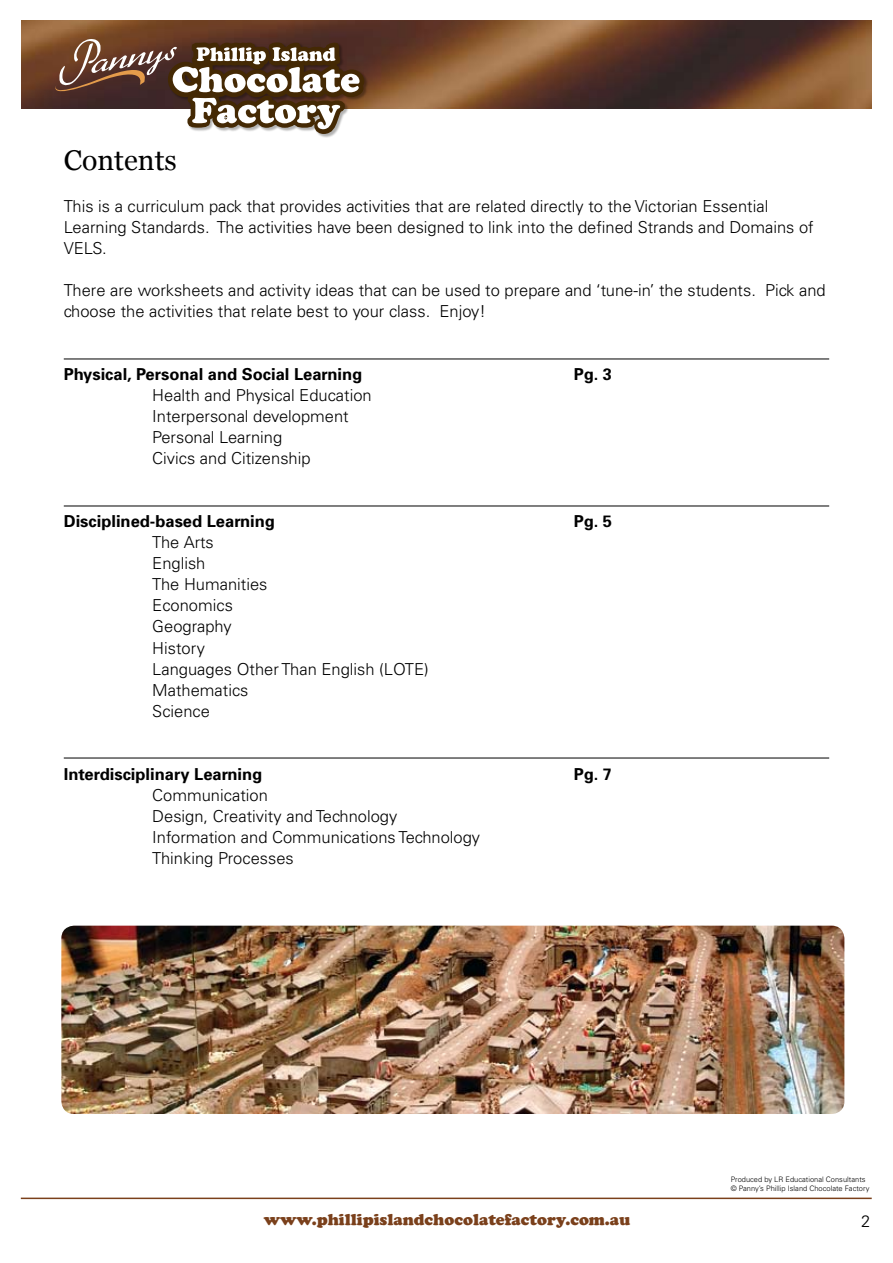
<style>
.page{position:relative;width:893px;height:1263px;background:#fff}
.page>*{position:absolute;margin:0;border:0;box-sizing:border-box;transform-origin:0 0}
.t1{font:28.5px "Georgia";color:#000}
.t2{font:300 16.5px/21px "Univers";color:#000}
.t3{font:700 16.5px "Univers";color:#000}
.t4{font:900 16.5px "Cooper";color:#7a401b}
.t5{font:300 7.5px/9px "Univers";color:#000}
</style>
<div class="page">
<hr style="left:64px;top:359px;width:765px;height:1px;background:#000">
<hr style="left:64px;top:506px;width:765px;height:1px;background:#000">
<hr style="left:64px;top:758px;width:765px;height:1px;background:#000">
<img style="left:21px;top:21px;width:851px;height:87px">
<svg style="left:164px;top:20px;width:204px;height:487px"></svg>
<svg style="left:188px;top:138px;width:156px;height:369px"></svg>
<svg style="left:45px;top:20px;width:315px;height:118px"></svg>
<hr style="left:21px;top:1197px;width:851px;height:2px;background:#7a401b">
<img style="left:61px;top:926px;width:783px;height:188px">
<h1 class="t1" style="left:64px;top:144px;width:115px">Contents</h1>
<p class="t2" style="left:64px;top:196px;width:751px">This is a curriculum pack that provides activities that are related directly to the Victorian Essential<br>Learning Standards. The activities have been designed to link into the defined Strands and Domains of<br>VELS.</p>
<p class="t2" style="left:64px;top:280px;width:763px">There are worksheets and activity ideas that can be used to prepare and ‘tune-in’ the students. Pick and choose the activities that relate best to your class. Enjoy!</p>
<p class="t3" style="left:64px;top:364px;width:300px">Physical, Personal and Social Learning</p>
<p class="t3" style="left:574px;top:364px;width:40px">Pg. 3</p>
<p class="t2" style="left:152px;top:385px;width:221px">Health and Physical Education<br>Interpersonal development<br>Personal Learning<br>Civics and Citizenship</p>
<p class="t3" style="left:64px;top:511px;width:213px">Disciplined-based Learning</p>
<p class="t3" style="left:574px;top:511px;width:40px">Pg. 5</p>
<p class="t2" style="left:152px;top:532px;width:278px">The Arts<br>English<br>The Humanities<br>Economics<br>Geography<br>History<br>Languages Other Than English (LOTE)<br>Mathematics<br>Science</p>
<p class="t3" style="left:64px;top:763px;width:200px">Interdisciplinary Learning</p>
<p class="t3" style="left:574px;top:763px;width:40px">Pg. 7</p>
<p class="t2" style="left:152px;top:784px;width:329px">Communication<br>Design, Creativity and Technology<br>Information and Communications Technology<br>Thinking Processes</p>
<p class="t4" style="left:264px;top:1210px;width:368px">www.phillipislandchocolatefactory.com.au</p>
<p class="t5" style="left:731px;top:1175px;width:140px">Produced by LR Educational Consultants © Panny’s Phillip Island Chocolate Factory</p>
<p class="t2" style="left:861px;top:1210px;width:11px">2</p>
</div>
